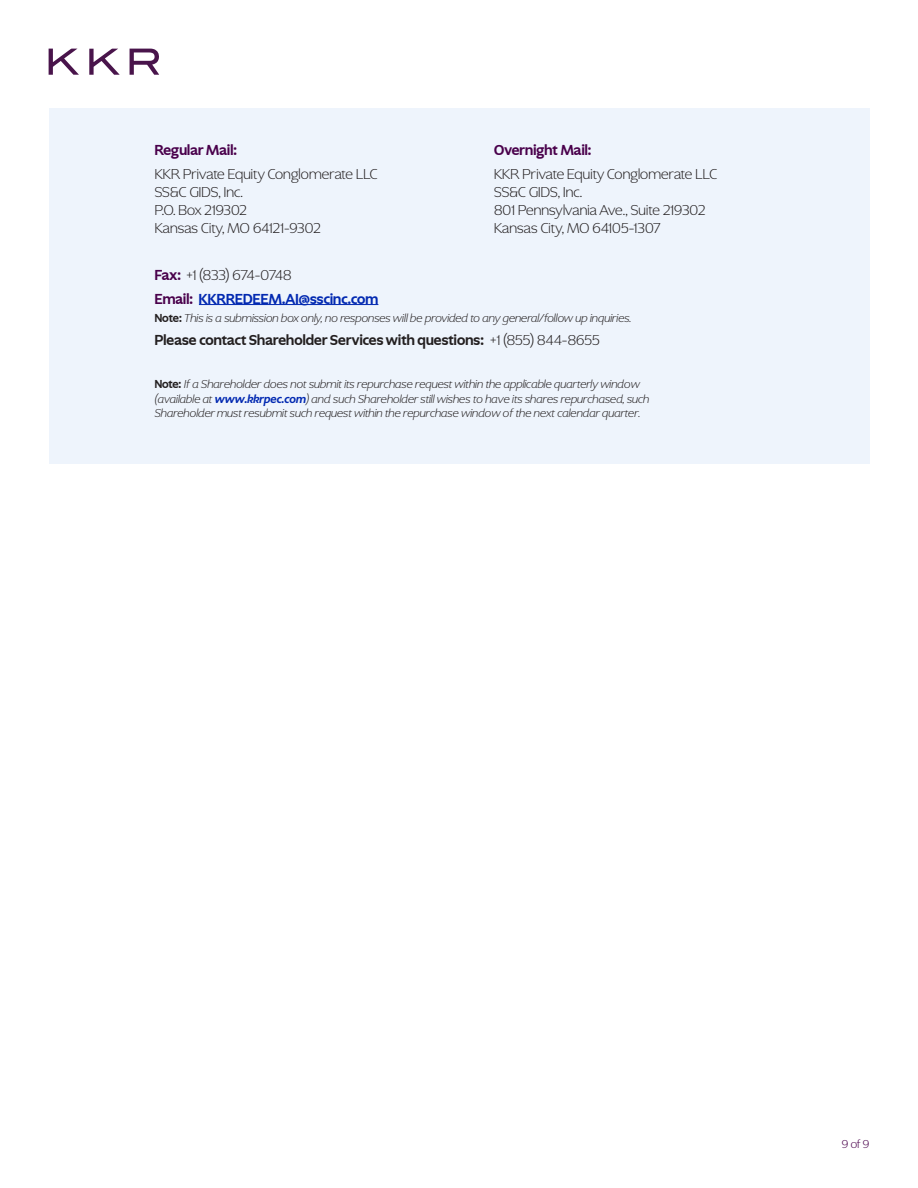
<style>
.page{position:relative;width:918px;height:1188px;background:#fff}
.page>*{position:absolute;margin:0;border:0;box-sizing:border-box;transform-origin:0 0}
.Body_Bold_10_black__05_after{font:300 15px/18px "Ghost";letter-spacing:.01em;color:#231f20}
.Body_Bold_10_black__05_after-2{font:700 15px "Ghost";letter-spacing:.01em;color:#231f20}
.Body_Bold_10_black__05_after-3{font:700 15px "Ghost";letter-spacing:.01em;color:#0229b1}
.Body_Bold_10_black__05_after-4{font:700 15px "Ghost";letter-spacing:.01em;color:#49004b}
.Body_Bold_10_black__05_after-5{font:italic 300 12px/14.4px "Ghost";letter-spacing:.01em;color:#231f20}
.t1{font:300 12px "Ghost";color:#49004b}
.s1{font-weight:700;color:#49004b}
.s2{color:#49004b}
.s3{font-weight:700;font-style:normal}
.s4{font-weight:300}
.s5{font-weight:700;color:#0229b1}
</style>
<div class="page">
<div style="left:49px;top:108px;width:820px;height:355px;background:#eef4fc"></div>
<hr style="left:199px;top:304px;width:179px;height:1px;background:#0229b1">
<svg style="left:49px;top:49px;width:110px;height:26px"></svg>
<p class="Body_Bold_10_black__05_after-4" style="left:155px;top:141px;width:84px">Regular Mail:</p>
<p class="Body_Bold_10_black__05_after" style="left:155px;top:165px;width:224px">KKR Private Equity Conglomerate LLC<br>SS&amp;C GIDS, Inc.<br>P.O. Box 219302<br>Kansas City, MO 64121-9302</p>
<p class="Body_Bold_10_black__05_after-4" style="left:494px;top:141px;width:99px">Overnight Mail:</p>
<p class="Body_Bold_10_black__05_after" style="left:494px;top:165px;width:224px">KKR Private Equity Conglomerate LLC<br>SS&amp;C GIDS, Inc.<br>801 Pennsylvania Ave., Suite 219302<br>Kansas City, MO 64105-1307</p>
<p class="Body_Bold_10_black__05_after" style="left:155px;top:266px;width:138px"><span class="s1">Fax:</span> +1 (833) 674-0748</p>
<p class="Body_Bold_10_black__05_after-3" style="left:155px;top:289px;width:225px"><span class="s2">Email:</span> KKRREDEEM.AI@sscinc.com</p>
<p class="Body_Bold_10_black__05_after-5" style="left:155px;top:310px;width:478px"><span class="s3">Note:</span> This is a submission box only, no responses will be provided to any general/follow up inquiries.</p>
<p class="Body_Bold_10_black__05_after-2" style="left:155px;top:331px;width:447px">Please contact Shareholder Services with questions: <span class="s4">+1 (855) 844-8655</span></p>
<p class="Body_Bold_10_black__05_after-5" style="left:155px;top:377px;width:496px"><span class="s3">Note:</span> If a Shareholder does not submit its repurchase request within the applicable quarterly window (available at <span class="s5">www.kkrpec.com</span>) and such Shareholder still wishes to have its shares repurchased, such<br>Shareholder must resubmit such request within the repurchase window of the next calendar quarter.</p>
<p class="t1" style="left:842px;top:1137px;width:29px">9 of 9</p>
</div>
